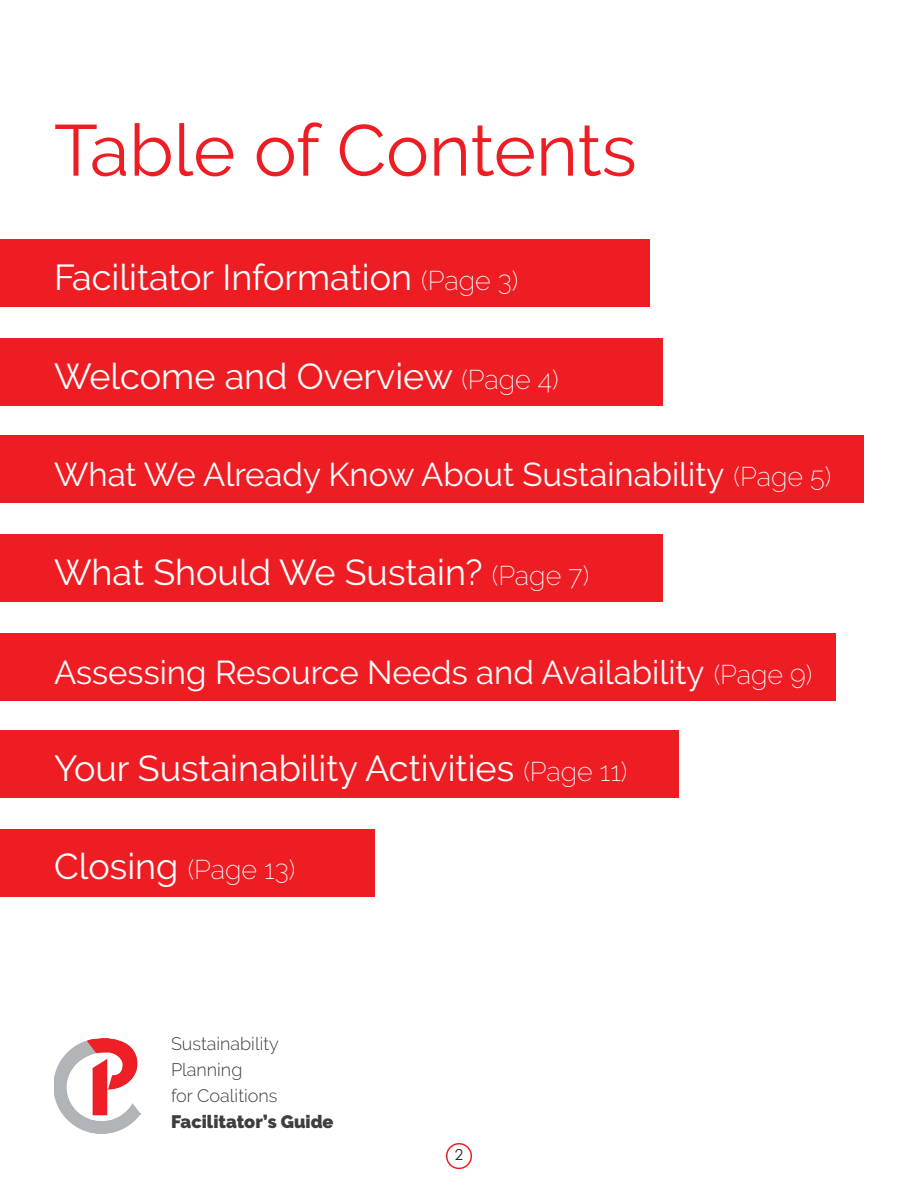
<style>
.page{position:relative;width:918px;height:1188px;background:#fff}
.page>*{position:absolute;margin:0;border:0;box-sizing:border-box;transform-origin:0 0}
.t1{font:72px "Raleway";color:#ee1d23}
.t2{font:36px "Raleway";color:#fff}
.t3{font:33px "Raleway";color:#fff}
.t4{font:200 27px "Raleway";color:#fff}
.t5{font:300 18px/26.1px "Raleway";color:#3e3e3f}
.t6{font:900 18px "Raleway";color:#3e3e3f}
.t7{font:15px "Century Gothic";color:#231f20}
.s1{font-weight:200;font-size:27px}
.s2{font-weight:400;font-size:36px}
</style>
<div class="page">
<div style="left:446px;top:1143px;width:26px;height:26px;border:2px solid #ee1d23;border-radius:50%"></div>
<div style="left:0;top:731px;width:679px;height:67px;background:#ee1d23"></div>
<div style="left:0;top:633px;width:835px;height:68px;background:#ee1d23"></div>
<div style="left:0;top:534px;width:662px;height:68px;background:#ee1d23"></div>
<div style="left:0;top:436px;width:864px;height:67px;background:#ee1d23"></div>
<div style="left:0;top:338px;width:662px;height:68px;background:#ee1d23"></div>
<div style="left:0;top:239px;width:650px;height:68px;background:#ee1d23"></div>
<div style="left:0;top:829px;width:374px;height:67px;background:#ee1d23"></div>
<img style="left:54px;top:1039px;width:87px;height:95px">
<h1 class="t1" style="left:54px;top:109px;width:584px">Table of Contents</h1>
<p class="t2" style="left:54px;top:257px;width:466px">Facilitator Information <span class="s1">(Page 3)</span></p>
<p class="t2" style="left:54px;top:355px;width:506px">Welcome and Overview <span class="s1">(Page 4)</span></p>
<p class="t3" style="left:54px;top:456px;width:779px">What We Already Know About Sustainability <span class="s1">(Page 5)</span></p>
<p class="t2" style="left:54px;top:552px;width:537px">What Should We Sustain? <span class="s1">(Page 7)</span></p>
<p class="t3" style="left:54px;top:653px;width:760px">Assessing Resource Needs and Availability <span class="s1">(Page 9)</span></p>
<p class="t2" style="left:54px;top:748px;width:575px">Your Sustainability Activities <span class="s1">(Page 11)</span></p>
<p class="t4" style="left:54px;top:853px;width:243px"><span class="s2">Closing</span> (Page 13)</p>
<p class="t5" style="left:171px;top:1031px;width:109px">Sustainability<br>Planning<br>for Coalitions</p>
<p class="t6" style="left:171px;top:1112px;width:164px">Facilitator’s Guide</p>
<p class="t7" style="left:455px;top:1144px;width:10px">2</p>
</div>
